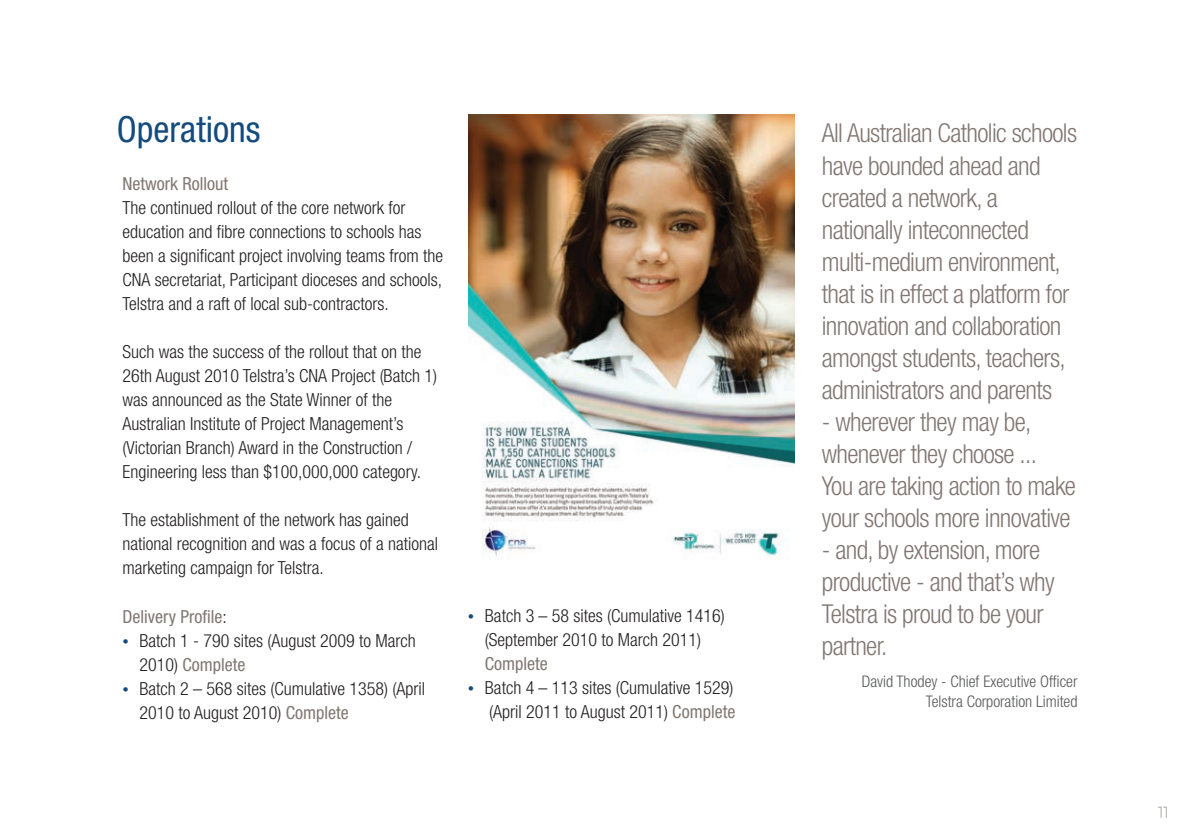
<style>
.page{position:relative;width:1191px;height:840px;background:#fff}
.page>*{position:absolute;margin:0;border:0;box-sizing:border-box;transform-origin:0 0}
.t1{font:condensed 36px "Helvetica Neue LT";color:#144a7c}
.t2{font:300 condensed 26px/32px "Helvetica Neue LT";letter-spacing:-.025em;color:#827772}
.t3{font:300 condensed 18px/24px "Helvetica Neue LT";color:#231f20}
.t4{font:condensed 18px "Helvetica Neue LT";color:#827772}
.t5{font:300 condensed 16px/20px "Helvetica Neue LT";color:#57585a;text-align:right}
.t6{font:16px "Obli";color:#9a918d}
.s1{font-weight:300;color:#231f20}
.s2{font-family:"Bembo";font-weight:400;font-stretch:normal;color:#144a7c}
.s3{font-weight:400;color:#827772}
</style>
<div class="page">
<img style="left:468px;top:115px;width:326px;height:443px">
<h1 class="t1" style="left:117px;top:108px;width:145px">Operations</h1>
<p class="t2" style="left:822px;top:117px;width:257px">All Australian Catholic schools have bounded ahead and created a network, a nationally inteconnected multi-medium environment, that is in effect a platform for innovation and collaboration amongst students, teachers, administrators and parents</p>
<h2 class="t2" style="left:822px;top:405px;width:256px">- wherever they may be, whenever they choose ...<br>You are taking action to make your schools more innovative</h2>
<h2 class="t2" style="left:822px;top:533px;width:234px">- and, by extension, more productive - and that’s why<br>Telstra is proud to be your partner.</h2>
<p class="t5" style="left:862px;top:670px;width:217px">David Thodey - Chief Executive Officer<br>Telstra Corporation Limited</p>
<p class="t4" style="left:123px;top:173px;width:107px">Network Rollout</p>
<p class="t3" style="left:123px;top:195px;width:322px">The continued rollout of the core network for education and fibre connections to schools has been a significant project involving teams from the CNA secretariat, Participant dioceses and schools, Telstra and a raft of local sub-contractors.</p>
<p class="t3" style="left:123px;top:339px;width:316px">Such was the success of the rollout that on the 26th August 2010 Telstra’s CNA Project (Batch 1) was announced as the State Winner of the Australian Institute of Project Management’s (Victorian Branch) Award in the Construction / Engineering less than $100,000,000 category.</p>
<p class="t3" style="left:123px;top:507px;width:317px">The establishment of the network has gained national recognition and was a focus of a national marketing campaign for Telstra.</p>
<p class="t4" style="left:123px;top:605px;width:106px">Delivery Profile<span class="s1">:</span></p>
<p class="t3" style="left:140px;top:627px;width:278px;text-indent:-17px"><span class="s2">•</span> Batch 1 - 790 sites (August 2009 to March<br>2010) <span class="s3">Complete</span></p>
<p class="t3" style="left:140px;top:675px;width:287px;text-indent:-17px"><span class="s2">•</span> Batch 2 – 568 sites (Cumulative 1358) (April<br>2010 to August 2010) <span class="s3">Complete</span></p>
<p class="t3" style="left:468px;top:603px;width:258px;text-align:center"><span class="s2">•</span> Batch 3 – 58 sites (Cumulative 1416) (September 2010 to March 2011)</p>
<p class="t4" style="left:485px;top:653px;width:64px">Complete</p>
<p class="t3" style="left:468px;top:675px;width:269px;text-align:right"><span class="s2">•</span> Batch 4 – 113 sites (Cumulative 1529) (April 2011 to August 2011) <span class="s3">Complete</span></p>
<p class="t6" style="left:1157px;top:803px;width:12px">11</p>
</div>
